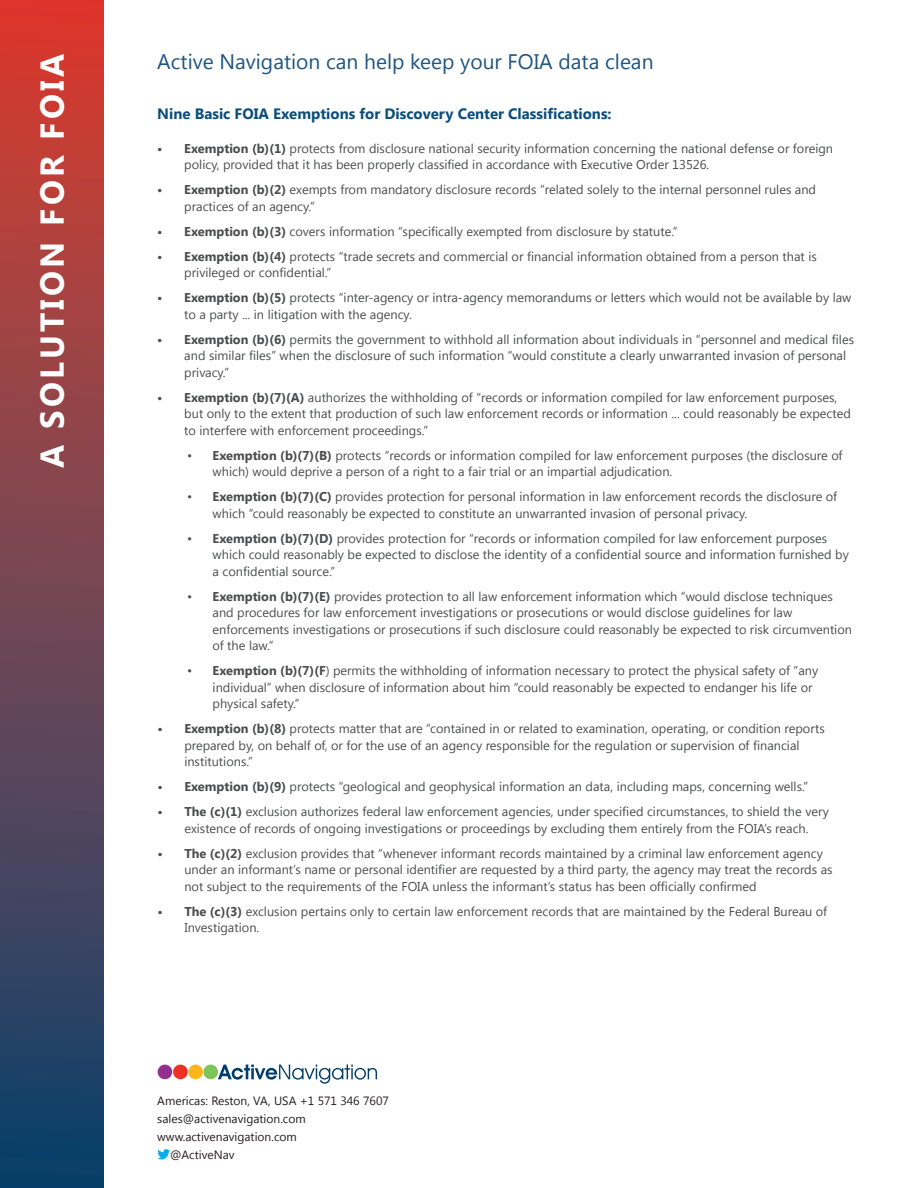
<style>
.page{position:relative;width:918px;height:1188px;background:#fff}
.page>*{position:absolute;margin:0;border:0;box-sizing:border-box;transform-origin:0 0}
.t1{font:700 33px "Segoe UI";letter-spacing:.1em;color:#fff}
.t2{font:21px "Segoe UI";color:#1f5581}
.t3{font:700 15px "Segoe UI";color:#0c4e7a}
.t4{font:12.75px/16.5px "Segoe UI";color:#4b4c4d}
.t5{font:12px "Segoe UI";color:#231f20}
.s1{font-weight:700}
</style>
<div class="page">
<div style="left:0;top:0;width:104px;height:1188px;background:linear-gradient(to bottom,#dd3f30,#0b4570)"></div>
<svg style="left:157px;top:1149px;width:13px;height:10px"></svg>
<div style="left:158px;top:1065px;width:14px;height:14px;background:#942f92;border-radius:50%"></div>
<div style="left:173px;top:1065px;width:15px;height:14px;background:#ee3025;border-radius:50%"></div>
<div style="left:188px;top:1065px;width:15px;height:14px;background:#fcb61c;border-radius:50%"></div>
<div style="left:203px;top:1065px;width:15px;height:14px;background:#7dc45a;border-radius:50%"></div>
<svg style="left:218px;top:1065px;width:159px;height:19px"></svg>
<h1 class="t1" style="left:29px;top:468px;width:415px;rotate:-90deg">A SOLUTION FOR FOIA</h1>
<h2 class="t2" style="left:157px;top:47px;width:498px">Active Navigation can help keep your FOIA data clean</h2>
<p class="t3" style="left:157px;top:103px;width:456px">Nine Basic FOIA Exemptions for Discovery Center Classifications:</p>
<p class="t4" style="left:184px;top:139px;width:650px;text-indent:-27px"><span class="s1">• Exemption (b)(1)</span> protects from disclosure national security information concerning the national defense or foreign policy, provided that it has been properly classified in accordance with Executive Order 13526.</p>
<p class="t4" style="left:184px;top:181px;width:633px;text-indent:-27px"><span class="s1">• Exemption (b)(2)</span> exempts from mandatory disclosure records “related solely to the internal personnel rules and practices of an agency.”</p>
<p class="t4" style="left:157px;top:222px;width:522px"><span class="s1">• Exemption (b)(3)</span> covers information “specifically exempted from disclosure by statute.”</p>
<p class="t4" style="left:184px;top:247px;width:634px;text-indent:-27px"><span class="s1">• Exemption (b)(4)</span> protects “trade secrets and commercial or financial information obtained from a person that is privileged or confidential.”</p>
<p class="t4" style="left:184px;top:289px;width:669px;text-indent:-27px"><span class="s1">• Exemption (b)(5)</span> protects “inter-agency or intra-agency memorandums or letters which would not be available by law to a party ... in litigation with the agency.</p>
<p class="t4" style="left:184px;top:330px;width:671px;text-indent:-27px"><span class="s1">• Exemption (b)(6)</span> permits the government to withhold all information about individuals in “personnel and medical files and similar files” when the disclosure of such information “would constitute a clearly unwarranted invasion of personal privacy.”</p>
<p class="t4" style="left:184px;top:388px;width:668px;text-indent:-27px"><span class="s1">• Exemption (b)(7)(A)</span> authorizes the withholding of “records or information compiled for law enforcement purposes, but only to the extent that production of such law enforcement records or information ... could reasonably be expected to interfere with enforcement proceedings.”</p>
<p class="t4" style="left:213px;top:446px;width:632px;text-indent:-26px">• <span class="s1">Exemption (b)(7)(B)</span> protects “records or information compiled for law enforcement purposes (the disclosure of which) would deprive a person of a right to a fair trial or an impartial adjudication.</p>
<p class="t4" style="left:213px;top:488px;width:626px;text-indent:-26px">• <span class="s1">Exemption (b)(7)(C)</span> provides protection for personal information in law enforcement records the disclosure of which “could reasonably be expected to constitute an unwarranted invasion of personal privacy.</p>
<p class="t4" style="left:213px;top:529px;width:638px;text-indent:-26px">• <span class="s1">Exemption (b)(7)(D)</span> provides protection for “records or information compiled for law enforcement purposes which could reasonably be expected to disclose the identity of a confidential source and information furnished by a confidential source.”</p>
<p class="t4" style="left:213px;top:587px;width:641px;text-indent:-26px">• <span class="s1">Exemption (b)(7)(E)</span> provides protection to all law enforcement information which “would disclose techniques and procedures for law enforcement investigations or prosecutions or would disclose guidelines for law enforcements investigations or prosecutions if such disclosure could reasonably be expected to risk circumvention of the law.”</p>
<p class="t4" style="left:213px;top:662px;width:607px;text-indent:-26px">• <span class="s1">Exemption (b)(7)(F</span>) permits the withholding of information necessary to protect the physical safety of “any individual” when disclosure of information about him “could reasonably be expected to endanger his life or physical safety.”</p>
<p class="t4" style="left:184px;top:720px;width:642px;text-indent:-27px"><span class="s1">• Exemption (b)(8)</span> protects matter that are “contained in or related to examination, operating, or condition reports prepared by, on behalf of, or for the use of an agency responsible for the regulation or supervision of financial institutions.”</p>
<p class="t4" style="left:157px;top:778px;width:653px"><span class="s1">• Exemption (b)(9)</span> protects “geological and geophysical information an data, including maps, concerning wells.”</p>
<p class="t4" style="left:157px;top:803px;width:673px;text-align:center"><span class="s1">• The (c)(1)</span> exclusion authorizes federal law enforcement agencies, under specified circumstances, to shield the very existence of records of ongoing investigations or proceedings by excluding them entirely from the FOIA’s reach.</p>
<p class="t4" style="left:184px;top:844px;width:650px;text-indent:-27px"><span class="s1">• The (c)(2)</span> exclusion provides that “whenever informant records maintained by a criminal law enforcement agency under an informant’s name or personal identifier are requested by a third party, the agency may treat the records as not subject to the requirements of the FOIA unless the informant’s status has been officially confirmed</p>
<p class="t4" style="left:184px;top:902px;width:644px;text-indent:-27px"><span class="s1">• The (c)(3)</span> exclusion pertains only to certain law enforcement records that are maintained by the Federal Bureau of<br>Investigation.</p>
<p class="t5" style="left:157px;top:1093px;width:233px">Americas: Reston, VA, USA +1 571 346 7607</p>
<p class="t5" style="left:157px;top:1111px;width:150px">sales@activenavigation.com</p>
<p class="t5" style="left:157px;top:1129px;width:141px">www.activenavigation.com</p>
<p class="t5" style="left:170px;top:1147px;width:66px">@ActiveNav</p>
</div>
